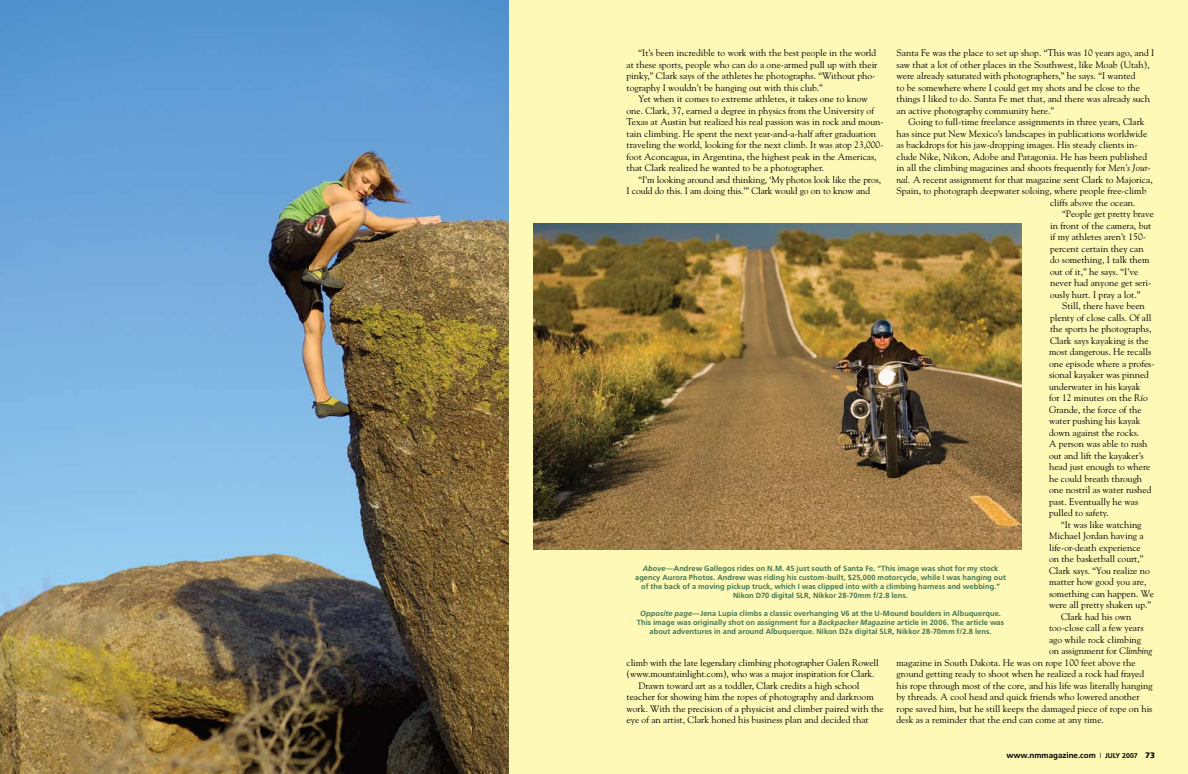
<style>
.page{position:relative;width:1188px;height:774px;background:#fff}
.page>*{position:absolute;margin:0;border:0;box-sizing:border-box;transform-origin:0 0}
.t1{font:9.5px/11.5px "Goudy";color:#000}
.t2{font:700 8px "Frutiger";color:#000}
.t3{font:700 7.5px/9px "Frutiger";letter-spacing:.005em;color:#417552;text-align:center}
.s1{font-style:italic}
.s2{font-weight:300;font-size:7px}
.s3{font-size:7px}
.s4{font-weight:900}
</style>
<div class="page">
<img style="left:0;top:0;width:509px;height:774px">
<div style="left:509px;top:0;width:679px;height:774px;background:#fff9b8"></div>
<img style="left:533px;top:224px;width:488px;height:326px">
<p class="t1" style="left:627px;top:47px;width:252px;text-indent:12px">“It’s been incredible to work with the best people in the world at these sports, people who can do a one-armed pull up with their pinky,” Clark says of the athletes he photographs. “Without pho&shy;tography I wouldn’t be hanging out with this club.”</p>
<p class="t1" style="left:627px;top:93px;width:258px;text-indent:12px">Yet when it comes to extreme athletes, it takes one to know one. Clark, 37, earned a degree in physics from the University of Texas at Austin but realized his real passion was in rock and moun&shy;tain climbing. He spent the next year-and-a-half after graduation traveling the world, looking for the next climb. It was atop 23,000- foot Aconcagua, in Argentina, the highest peak in the Americas, that Clark realized he wanted to be a photographer.</p>
<p class="t1" style="left:627px;top:173px;width:256px;text-indent:12px">“I’m looking around and thinking, ‘My photos look like the pros,<br>I could do this. I am doing this.’” Clark would go on to know and</p>
<p class="t1" style="left:897px;top:47px;width:259px">Santa Fe was the place to set up shop. “This was 10 years ago, and I saw that a lot of other places in the Southwest, like Moab (Utah), were already saturated with photographers,” he says. “I wanted<br>to be somewhere where I could get my shots and be close to the things I liked to do. Santa Fe met that, and there was already such an active photography community here.”</p>
<p class="t1" style="left:909px;top:116px;width:238px">Going to full-time freelance assignments in three years, Clark</p>
<p class="t1" style="left:897px;top:127px;width:252px">has since put New Mexico’s landscapes in publications worldwide</p>
<p class="t1" style="left:897px;top:139px;width:243px">as backdrops for his jaw-dropping images. His steady clients in-</p>
<p class="t1" style="left:897px;top:150px;width:252px">clude Nike, Nikon, Adobe and Patagonia. He has been published</p>
<p class="t1" style="left:897px;top:162px;width:256px">in all the climbing magazines and shoots frequently for <span class="s1">Men’s Jour-</span></p>
<p class="t1" style="left:897px;top:173px;width:258px"><span class="s1">nal.</span> A recent assignment for that magazine sent Clark to Majorica,</p>
<p class="t1" style="left:897px;top:185px;width:251px">Spain, to photograph deepwater soloing, where people free-climb</p>
<p class="t1" style="left:1050px;top:196px;width:87px">cliffs above the ocean.</p>
<p class="t1" style="left:1062px;top:208px;width:94px">“People get pretty brave</p>
<p class="t1" style="left:1050px;top:219px;width:103px">in front of the camera, but</p>
<p class="t1" style="left:1050px;top:231px;width:97px">if my athletes aren’t 150-</p>
<p class="t1" style="left:1050px;top:242px;width:95px">percent certain they can</p>
<p class="t1" style="left:1050px;top:254px;width:101px">do something, I talk them</p>
<p class="t1" style="left:1050px;top:265px;width:90px">out of it,” he says. “I’ve</p>
<p class="t1" style="left:1050px;top:277px;width:103px">never had anyone get seri-</p>
<p class="t1" style="left:1050px;top:288px;width:92px">ously hurt. I pray a lot.”</p>
<p class="t1" style="left:1062px;top:300px;width:84px">Still, there have been</p>
<p class="t1" style="left:1050px;top:311px;width:103px">plenty of close calls. Of all</p>
<p class="t1" style="left:1050px;top:323px;width:103px">the sports he photographs,</p>
<p class="t1" style="left:1050px;top:334px;width:100px">Clark says kayaking is the</p>
<p class="t1" style="left:1049px;top:346px;width:104px">most dangerous. He recalls</p>
<p class="t1" style="left:1049px;top:357px;width:107px">one episode where a profes-</p>
<p class="t1" style="left:1049px;top:369px;width:101px">sional kayaker was pinned</p>
<p class="t1" style="left:1049px;top:380px;width:93px">underwater in his kayak</p>
<p class="t1" style="left:1049px;top:392px;width:100px">for 12 minutes on the Río</p>
<p class="t1" style="left:1049px;top:403px;width:94px">Grande, the force of the</p>
<p class="t1" style="left:1049px;top:415px;width:93px">water pushing his kayak</p>
<p class="t1" style="left:1049px;top:426px;width:92px">down against the rocks.</p>
<p class="t1" style="left:1049px;top:438px;width:100px">A person was able to rush</p>
<p class="t1" style="left:1049px;top:449px;width:96px">out and lift the kayaker’s</p>
<p class="t1" style="left:1049px;top:461px;width:103px">head just enough to where</p>
<p class="t1" style="left:1049px;top:472px;width:95px">he could breath through</p>
<p class="t1" style="left:1049px;top:484px;width:104px">one nostril as water rushed</p>
<p class="t1" style="left:1049px;top:495px;width:91px">past. Eventually he was</p>
<p class="t1" style="left:1049px;top:507px;width:61px">pulled to safety.</p>
<p class="t1" style="left:1061px;top:518px;width:82px">“It was like watching</p>
<p class="t1" style="left:1049px;top:530px;width:96px">Michael Jordan having a</p>
<p class="t1" style="left:1049px;top:541px;width:93px">life-or-death experience</p>
<p class="t1" style="left:1049px;top:553px;width:96px">on the basketball court,”</p>
<p class="t1" style="left:1049px;top:564px;width:102px">Clark says. “You realize no</p>
<p class="t1" style="left:1049px;top:576px;width:99px">matter how good you are,</p>
<p class="t1" style="left:1049px;top:587px;width:107px">something can happen. We</p>
<p class="t1" style="left:1049px;top:599px;width:104px">were all pretty shaken up.”</p>
<p class="t1" style="left:1061px;top:610px;width:72px">Clark had his own</p>
<p class="t1" style="left:1049px;top:622px;width:96px">too-close call a few years</p>
<p class="t1" style="left:1049px;top:633px;width:94px">ago while rock climbing</p>
<p class="t1" style="left:1049px;top:645px;width:105px">on assignment for <span class="s1">Climbing</span></p>
<p class="t1" style="left:897px;top:656px;width:241px">magazine in South Dakota. He was on rope 100 feet above the</p>
<p class="t1" style="left:897px;top:668px;width:249px">ground getting ready to shoot when he realized a rock had frayed</p>
<p class="t1" style="left:897px;top:679px;width:258px">his rope through most of the core, and his life was literally hanging</p>
<p class="t1" style="left:897px;top:691px;width:245px">by threads. A cool head and quick friends who lowered another</p>
<p class="t1" style="left:897px;top:702px;width:257px">rope saved him, but he still keeps the damaged piece of rope on his</p>
<p class="t1" style="left:897px;top:714px;width:209px">desk as a reminder that the end can come at any time.</p>
<p class="t3" style="left:635px;top:564px;width:372px"><span class="s1">Above—</span>Andrew Gallegos rides on N.M. 45 just south of Santa Fe. “This image was shot for my stock agency Aurora Photos. Andrew was riding his custom-built, $25,000 motorcycle, while I was hanging out of the back of a moving pickup truck, which I was clipped into with a climbing harness and webbing.” Nikon D70 digital SLR, Nikkor 28-70mm f/2.8 lens.</p>
<p class="t3" style="left:637px;top:609px;width:369px"><span class="s1">Opposite page—</span>Jena Lupia climbs a classic overhanging V6 at the U-Mound boulders in Albuquerque.<br>This image was originally shot on assignment for a <span class="s1">Backpacker Magazine</span> article in 2006. The article was about adventures in and around Albuquerque. Nikon D2x digital SLR, Nikkor 28-70mm f/2.8 lens.</p>
<p class="t1" style="left:627px;top:656px;width:254px">climb with the late legendary climbing photographer Galen Rowell</p>
<p class="t1" style="left:627px;top:668px;width:250px">(www.mountainlight.com), who was a major inspiration for Clark.</p>
<p class="t1" style="left:639px;top:679px;width:222px">Drawn toward art as a toddler, Clark credits a high school</p>
<p class="t1" style="left:627px;top:691px;width:249px">teacher for showing him the ropes of photography and darkroom</p>
<p class="t1" style="left:627px;top:702px;width:259px">work. With the precision of a physicist and climber paired with the</p>
<p class="t1" style="left:627px;top:714px;width:244px">eye of an artist, Clark honed his business plan and decided that</p>
<p class="t2" style="left:1006px;top:750px;width:150px">www.nmmagazine.com <span class="s2">|</span> <span class="s3">JULY 2007</span> <span class="s4">73</span></p>
</div>
